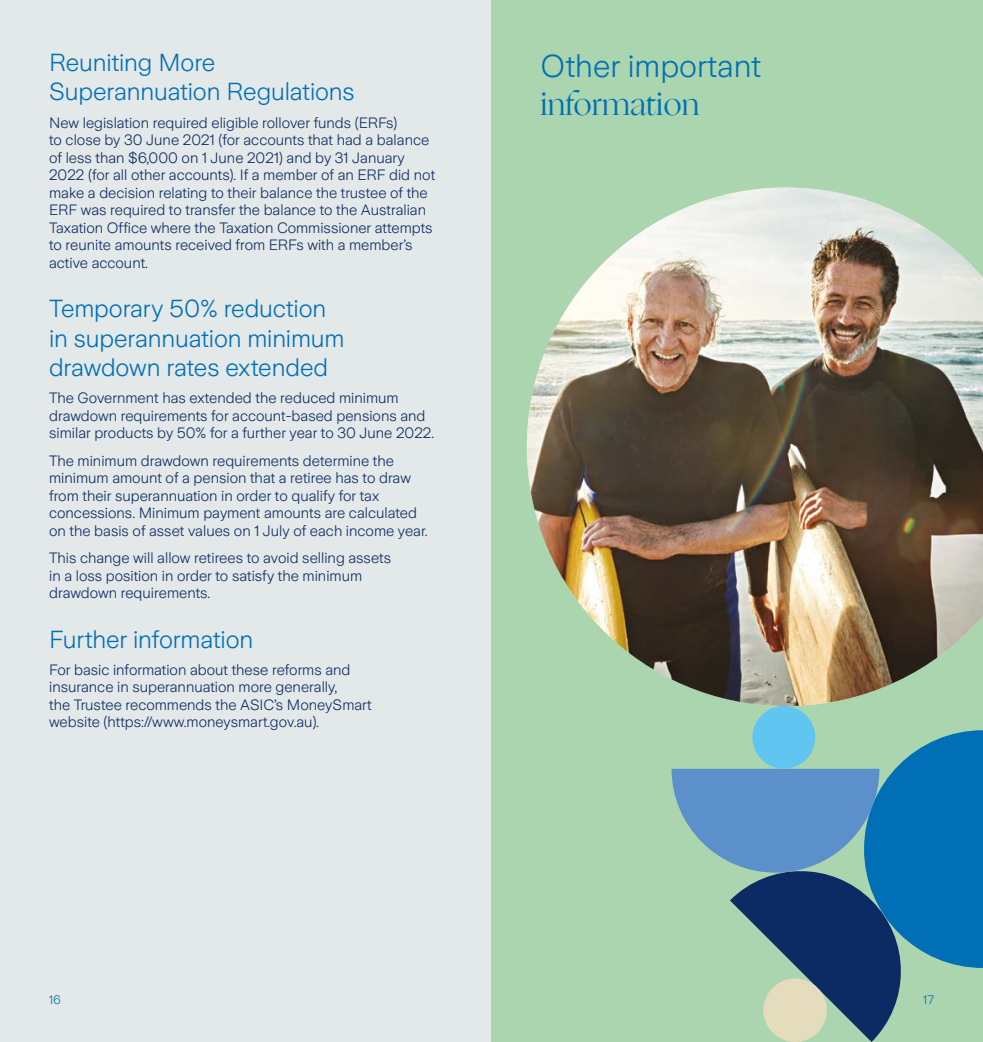
<style>
.page{position:relative;width:983px;height:1042px;background:#fff}
.page>*{position:absolute;margin:0;border:0;box-sizing:border-box;transform-origin:0 0}
.t1{font:300 31.5px "Zurich Sans";color:#006fb6}
.t2{font:31.5px "Ogg";color:#006fb6}
.t3{font:300 24.5px/29.4px "Zurich Sans";letter-spacing:-.005em;color:#006fb6}
.t4{font:300 14.88px/17.5px "Zurich Sans";color:#0c2a64}
.t5{font:300 12.25px "Zurich Sans";color:#006fb6}
</style>
<div class="page">
<div style="left:0;top:0;width:491px;height:1042px;background:#e3e8e8"></div>
<div style="left:491px;top:0;width:491px;height:1042px;background:#aad5af"></div>
<img style="left:526px;top:187px;width:456px;height:519px">
<svg style="left:671px;top:730px;width:311px;height:312px"></svg>
<div style="left:752px;top:706px;width:63px;height:63px;background:#60c6f1;border-radius:50%"></div>
<h2 class="t3" style="left:49px;top:48px;width:307px">Reuniting More<br>Superannuation Regulations</h2>
<p class="t4" style="left:49px;top:114px;width:387px">New legislation required eligible rollover funds (ERFs)<br>to close by 30 June 2021 (for accounts that had a balance of less than $6,000 on 1 June 2021) and by 31 January 2022 (for all other accounts). If a member of an ERF did not make a decision relating to their balance the trustee of the ERF was required to transfer the balance to the Australian Taxation Office where the Taxation Commissioner attempts to reunite amounts received from ERFs with a member’s active account.</p>
<h2 class="t3" style="left:49px;top:294px;width:296px">Temporary 50% reduction in superannuation minimum drawdown rates extended</h2>
<p class="t4" style="left:49px;top:390px;width:386px">The Government has extended the reduced minimum drawdown requirements for account-based pensions and similar products by 50% for a further year to 30 June 2022.</p>
<p class="t4" style="left:49px;top:452px;width:380px">The minimum drawdown requirements determine the minimum amount of a pension that a retiree has to draw from their superannuation in order to qualify for tax concessions. Minimum payment amounts are calculated on the basis of asset values on 1 July of each income year.</p>
<p class="t4" style="left:49px;top:549px;width:343px">This change will allow retirees to avoid selling assets in a loss position in order to satisfy the minimum drawdown requirements.</p>
<h2 class="t3" style="left:49px;top:625px;width:205px">Further information</h2>
<p class="t4" style="left:49px;top:661px;width:324px">For basic information about these reforms and insurance in superannuation more generally,<br>the Trustee recommends the ASIC’s MoneySmart website (https://www.moneysmart.gov.au).</p>
<h1 class="t1" style="left:540px;top:49px;width:222px">Other important</h1>
<h1 class="t2" style="left:540px;top:84px;width:160px">information</h1>
<p class="t5" style="left:49px;top:993px;width:13px">16</p>
<p class="t5" style="left:923px;top:993px;width:12px">17</p>
</div>
